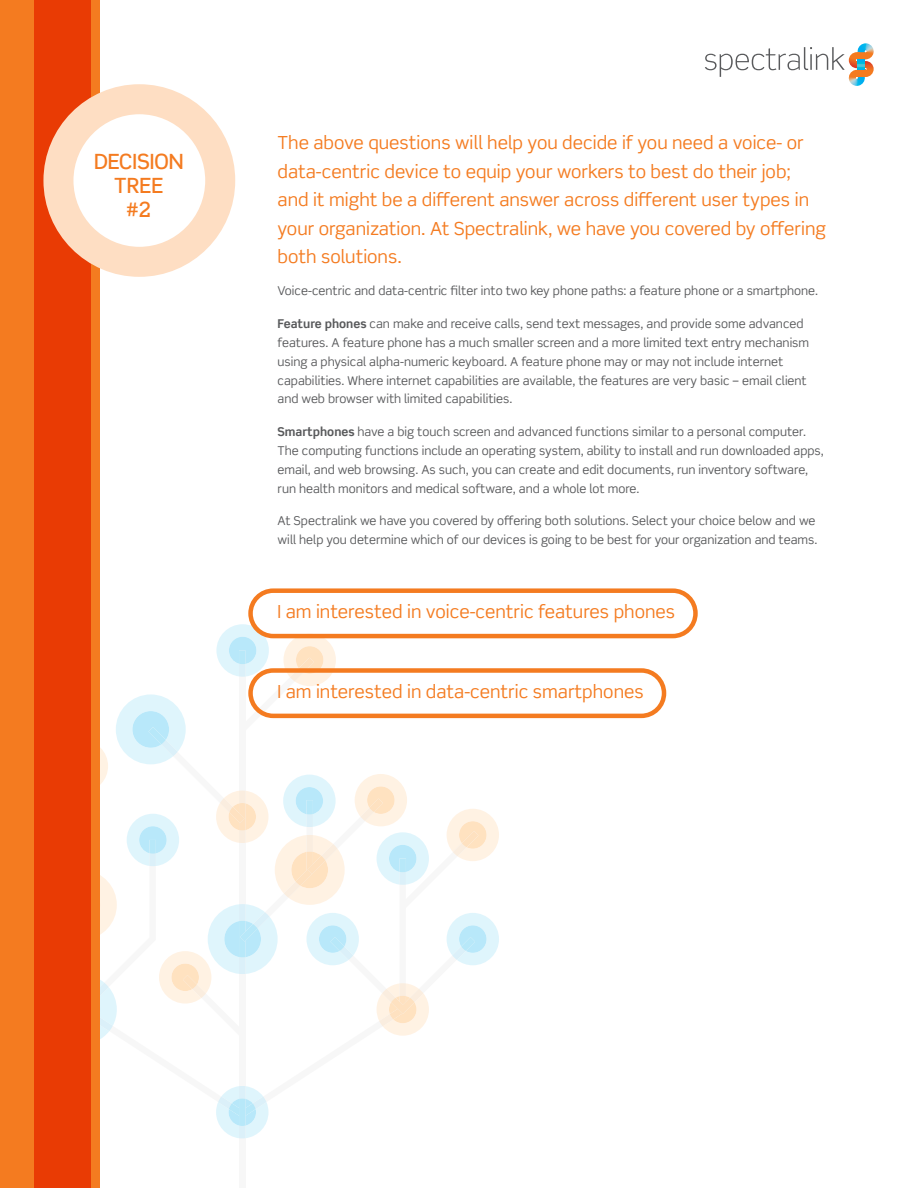
<style>
.page{position:relative;width:918px;height:1188px;background:#fff}
.page>*{position:absolute;margin:0;border:0;box-sizing:border-box;transform-origin:0 0}
.t1{font:500 21px/24px "Scene Std";color:#f47b20;text-align:center}
.t2{font:18px/28.5px "Scene Std";color:#f47b20}
.t3{font:12.15px/18.9px "Scene Std";color:#58595b}
.s1{font-weight:700}
</style>
<div class="page">
<div style="left:239px;top:650px;width:7px;height:538px;background:#f7f7f7"></div>
<svg style="left:216px;top:1086px;width:53px;height:52px"></svg>
<svg style="left:100px;top:624px;width:399px;height:415px"></svg>
<img style="left:849px;top:79px;width:16px;height:7px">
<img style="left:859px;top:43px;width:13px;height:4px">
<svg style="left:705px;top:47px;width:169px;height:32px"></svg>
<div style="left:0;top:0;width:100px;height:1188px;background:#f47b20"></div>
<div style="left:34px;top:0;width:57px;height:1188px;background:#e93b04"></div>
<svg style="left:58px;top:99px;width:162px;height:163px"></svg>
<div style="left:43px;top:84px;width:192px;height:193px;border:30px solid #fedec3;border-radius:50%"></div>
<div style="left:248px;top:588px;width:450px;height:50px;border:4px solid #f47b20;border-radius:23px"></div>
<div style="left:248px;top:668px;width:418px;height:50px;border:4px solid #f47b20;border-radius:23px"></div>
<h1 class="t1" style="left:94px;top:150px;width:91px">DECISION<br>TREE<br>#2</h1>
<p class="t2" style="left:278px;top:128px;width:550px">The above questions will help you decide if you need a voice- or data-centric device to equip your workers to best do their job; and it might be a different answer across different user types in your organization. At Spectralink, we have you covered by offering both solutions.</p>
<p class="t3" style="left:278px;top:281px;width:542px">Voice-centric and data-centric filter into two key phone paths: a feature phone or a smartphone.</p>
<p class="t3" style="left:278px;top:314px;width:533px"><span class="s1">Feature phones</span> can make and receive calls, send text messages, and provide some advanced features. A feature phone has a much smaller screen and a more limited text entry mechanism using a physical alpha-numeric keyboard. A feature phone may or may not include internet capabilities. Where internet capabilities are available, the features are very basic – email client and web browser with limited capabilities.</p>
<p class="t3" style="left:278px;top:422px;width:548px"><span class="s1">Smartphones</span> have a big touch screen and advanced functions similar to a personal computer.<br>The computing functions include an operating system, ability to install and run downloaded apps, email, and web browsing. As such, you can create and edit documents, run inventory software, run health monitors and medical software, and a whole lot more.</p>
<p class="t3" style="left:278px;top:511px;width:541px">At Spectralink we have you covered by offering both solutions. Select your choice below and we will help you determine which of our devices is going to be best for your organization and teams.</p>
<h2 class="t2" style="left:278px;top:597px;width:399px">I am interested in voice-centric features phones</h2>
<h2 class="t2" style="left:278px;top:677px;width:368px">I am interested in data-centric smartphones</h2>
</div>
